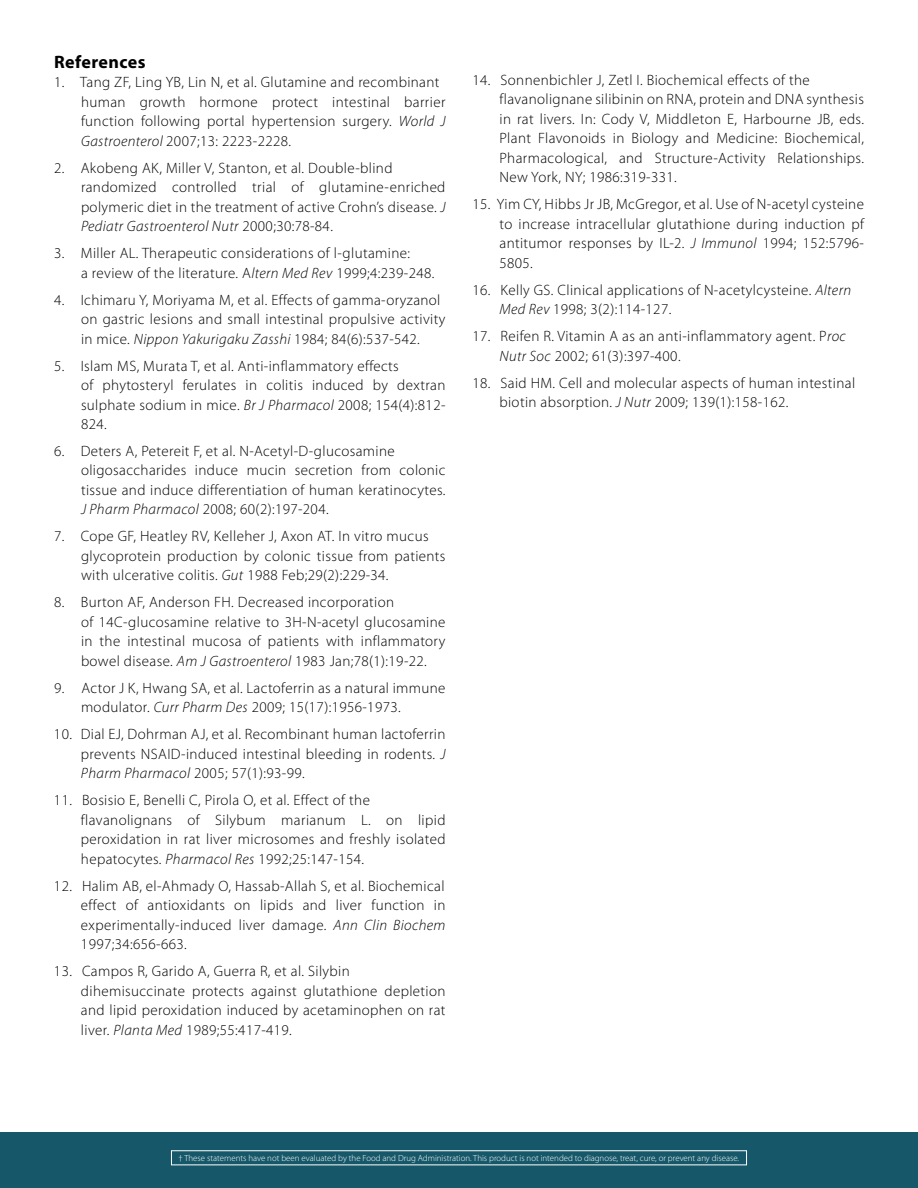
<style>
.page{position:relative;width:918px;height:1188px;background:#fff}
.page>*{position:absolute;margin:0;border:0;box-sizing:border-box;transform-origin:0 0}
.t1{font:700 18px "Myriad Pro";letter-spacing:.025em;color:#000}
.t2{font:300 15px/19.5px "Myriad Pro";letter-spacing:.025em;color:#000}
.t3{font:300 8.85px "Myriad Pro";color:#fff}
.s1{font-style:italic}
</style>
<div class="page">
<div style="left:0;top:1132px;width:918px;height:56px;background:#165869"></div>
<div style="left:171px;top:1150px;width:576px;height:15px;border:1px solid #fff"></div>
<p class="t1" style="left:54px;top:50px;width:93px">References</p>
<p class="t2" style="left:81px;top:72px;width:366px;text-indent:-27px">1. Tang ZF, Ling YB, Lin N, et al. Glutamine and recombinant human growth hormone protect intestinal barrier function following portal hypertension surgery. <span class="s1">World J Gastroenterol</span> 2007;13: 2223-2228.</p>
<p class="t2" style="left:81px;top:158px;width:366px;text-indent:-27px">2. Akobeng AK, Miller V, Stanton, et al. Double-blind randomized controlled trial of glutamine-enriched polymeric diet in the treatment of active Crohn’s disease. <span class="s1">J Pediatr Gastroenterol Nutr</span> 2000;30:78-84.</p>
<p class="t2" style="left:81px;top:243px;width:355px;text-indent:-27px">3. Miller AL. Therapeutic considerations of l-glutamine:<br>a review of the literature. A<span class="s1">ltern Med Rev</span> 1999;4:239-248.</p>
<p class="t2" style="left:81px;top:290px;width:366px;text-indent:-27px">4. Ichimaru Y, Moriyama M, et al. Effects of gamma-oryzanol on gastric lesions and small intestinal propulsive activity in mice. <span class="s1">Nippon Yakurigaku Zasshi</span> 1984; 84(6):537-542.</p>
<p class="t2" style="left:81px;top:356px;width:366px;text-indent:-27px">5. Islam MS, Murata T, et al. Anti-inflammatory effects<br>of phytosteryl ferulates in colitis induced by dextran sulphate sodium in mice. <span class="s1">Br J Pharmacol</span> 2008; 154(4):812- 824.</p>
<p class="t2" style="left:81px;top:441px;width:366px;text-indent:-27px">6. Deters A, Petereit F, et al. N-Acetyl-D-glucosamine oligosaccharides induce mucin secretion from colonic tissue and induce differentiation of human keratinocytes.<br><span class="s1">J Pharm Pharmacol</span> 2008; 60(2):197-204.</p>
<p class="t2" style="left:81px;top:527px;width:366px;text-indent:-27px">7. Cope GF, Heatley RV, Kelleher J, Axon AT. In vitro mucus glycoprotein production by colonic tissue from patients with ulcerative colitis. <span class="s1">Gut</span> 1988 Feb;29(2):229-34.</p>
<p class="t2" style="left:81px;top:593px;width:366px;text-indent:-27px">8. Burton AF, Anderson FH. Decreased incorporation<br>of 14C-glucosamine relative to 3H-N-acetyl glucosamine in the intestinal mucosa of patients with inflammatory bowel disease. <span class="s1">Am J Gastroenterol</span> 1983 Jan;78(1):19-22.</p>
<p class="t2" style="left:81px;top:678px;width:366px;text-indent:-27px">9. Actor J K, Hwang SA, et al. Lactoferrin as a natural immune modulator. <span class="s1">Curr Pharm Des</span> 2009; 15(17):1956-1973.</p>
<p class="t2" style="left:81px;top:725px;width:366px;text-align:justify;text-indent:-27px">10. Dial EJ, Dohrman AJ, et al. Recombinant human lactoferrin prevents NSAID-induced intestinal bleeding in rodents. <span class="s1">J Pharm Pharmacol</span> 2005; 57(1):93-99.</p>
<p class="t2" style="left:81px;top:791px;width:366px;text-indent:-27px">11. Bosisio E, Benelli C, Pirola O, et al. Effect of the flavanolignans of Silybum marianum L. on lipid peroxidation in rat liver microsomes and freshly isolated hepatocytes. <span class="s1">Pharmacol Res</span> 1992;25:147-154.</p>
<p class="t2" style="left:81px;top:876px;width:366px;text-align:justify;text-indent:-27px">12. Halim AB, el-Ahmady O, Hassab-Allah S, et al. Biochemical effect of antioxidants on lipids and liver function in experimentally-induced liver damage. <span class="s1">Ann Clin Biochem </span>1997;34:656-663.</p>
<p class="t2" style="left:81px;top:962px;width:366px;text-indent:-27px">13. Campos R, Garido A, Guerra R, et al. Silybin dihemisuccinate protects against glutathione depletion and lipid peroxidation induced by acetaminophen on rat liver. <span class="s1">Planta Med</span> 1989;55:417-419.</p>
<p class="t2" style="left:500px;top:70px;width:366px;text-indent:-27px">14. Sonnenbichler J, Zetl I. Biochemical effects of the flavanolignane silibinin on RNA, protein and DNA synthesis in rat livers. In: Cody V, Middleton E, Harbourne JB, eds.<br>Plant Flavonoids in Biology and Medicine: Biochemical, Pharmacological, and Structure-Activity Relationships.<br>New York, NY; 1986:319-331.</p>
<p class="t2" style="left:500px;top:194px;width:366px;text-align:justify;text-indent:-27px">15. Yim CY, Hibbs Jr JB, McGregor, et al. Use of N-acetyl cysteine to increase intracellular glutathione during induction pf antitumor responses by IL-2. <span class="s1">J Immunol</span> 1994; 152:5796- 5805.</p>
<p class="t2" style="left:499px;top:280px;width:353px;text-indent:-27px">16. Kelly GS. Clinical applications of N-acetylcysteine. <span class="s1">Altern<br>Med Rev</span> 1998; 3(2):114-127.</p>
<p class="t2" style="left:499px;top:326px;width:348px;text-indent:-27px">17. Reifen R. Vitamin A as an anti-inflammatory agent. P<span class="s1">roc<br>Nutr Soc</span> 2002; 61(3):397-400.</p>
<p class="t2" style="left:499px;top:373px;width:357px;text-indent:-27px">18. Said HM. Cell and molecular aspects of human intestinal biotin absorption. <span class="s1">J Nutr</span> 2009; 139(1):158-162.</p>
<p class="t3" style="left:179px;top:1153px;width:562px">† These statements have not been evaluated by the Food and Drug Administration. This product is not intended to diagnose, treat, cure, or prevent any disease.</p>
</div>
